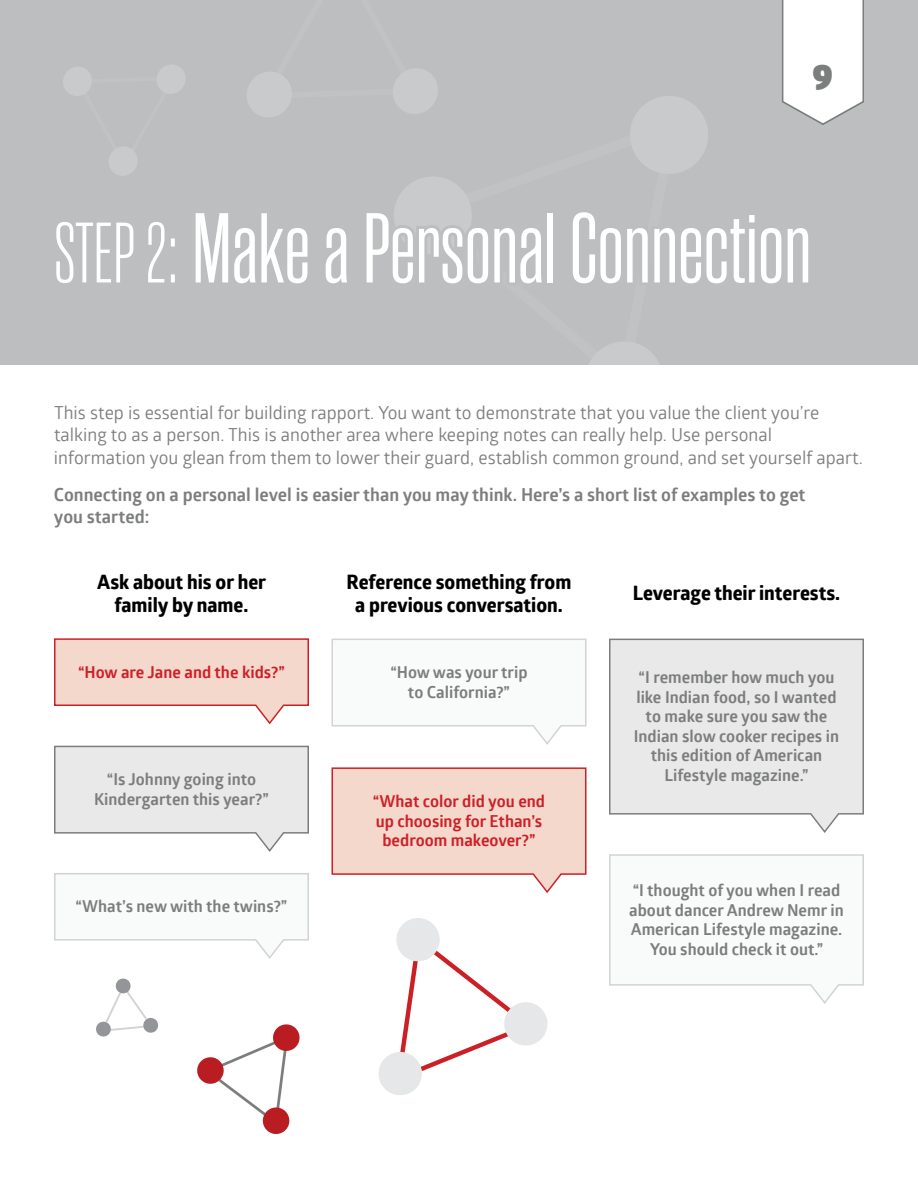
<style>
.page{position:relative;width:918px;height:1188px;background:#fff}
.page>*{position:absolute;margin:0;border:0;box-sizing:border-box;transform-origin:0 0}
.t1{font:99px "Rama Gothic M";color:#fff}
.t2{font:900 36px "Glober";color:#7c7d7d}
.t3{font:700 19.5px/22.5px "Globerx";color:#000;text-align:center}
.t4{font:18px/22.5px "Glober";color:#7c7d7d}
.t5{font:700 18px/22.5px "Glober";color:#7c7d7d}
.t6{font:700 16.5px/19.5px "Glober";color:#7c7d7d;text-align:center}
.t7{font:700 16.5px/19.5px "Glober";color:#cc2027;text-align:center}
.s1{font-weight:300;font-size:85.5px}
.s2{font-weight:300}
</style>
<div class="page">
<div style="left:0;top:0;width:918px;height:364px;background:#bcbec0"></div>
<div style="left:63px;top:66px;width:29px;height:30px;background:#c9cacc;border-radius:50%"></div>
<div style="left:109px;top:146px;width:29px;height:30px;background:#c9cacc;border-radius:50%"></div>
<div style="left:157px;top:64px;width:29px;height:30px;background:#c9cacc;border-radius:50%"></div>
<svg style="left:378px;top:918px;width:170px;height:177px"></svg>
<svg style="left:96px;top:978px;width:63px;height:59px"></svg>
<svg style="left:197px;top:1024px;width:103px;height:110px"></svg>
<svg style="left:247px;top:0;width:617px;height:364px"></svg>
<svg style="left:54px;top:638px;width:255px;height:87px"></svg>
<svg style="left:54px;top:873px;width:255px;height:86px"></svg>
<svg style="left:54px;top:745px;width:255px;height:107px"></svg>
<svg style="left:331px;top:638px;width:256px;height:107px"></svg>
<svg style="left:331px;top:767px;width:256px;height:126px;background:#f4d7cd"></svg>
<svg style="left:609px;top:854px;width:255px;height:150px"></svg>
<svg style="left:609px;top:638px;width:255px;height:195px;background:#e8e8e9"></svg>
<h2 class="t2" style="left:813px;top:49px;width:22px">9</h2>
<h1 class="t1" style="left:54px;top:200px;width:759px"><span class="s1">Step 2</span><span class="s2">:</span> Make a Personal Connection</h1>
<p class="t4" style="left:54px;top:400px;width:810px">This step is essential for building rapport. You want to demonstrate that you value the client you’re talking to as a person. This is another area where keeping notes can really help. Use personal information you glean from them to lower their guard, establish common ground, and set yourself apart.</p>
<p class="t5" style="left:54px;top:483px;width:753px">Connecting on a personal level is easier than you may think. Here’s a short list of examples to get you started:</p>
<p class="t3" style="left:97px;top:571px;width:170px">Ask about his or her family by name.</p>
<p class="t3" style="left:347px;top:571px;width:226px">Reference something from a previous conversation.</p>
<p class="t3" style="left:633px;top:582px;width:209px">Leverage their interests.</p>
<p class="t7" style="left:78px;top:662px;width:208px">“How are Jane and the kids?”</p>
<p class="t6" style="left:94px;top:769px;width:176px">“Is Johnny going into<br>Kindergarten this year?”</p>
<p class="t6" style="left:76px;top:896px;width:213px">“What’s new with the twins?”</p>
<p class="t6" style="left:390px;top:662px;width:139px">“How was your trip to California?”</p>
<p class="t7" style="left:373px;top:791px;width:174px">“What color did you end up choosing for Ethan’s bedroom makeover?”</p>
<p class="t6" style="left:634px;top:667px;width:207px">“I remember how much you like Indian food, so I wanted to make sure you saw the<br>Indian slow cooker recipes in this edition of American<br>Lifestyle magazine.”</p>
<p class="t6" style="left:629px;top:880px;width:216px">“I thought of you when I read about dancer Andrew Nemr in<br>American Lifestyle magazine.<br>You should check it out.”</p>
</div>
